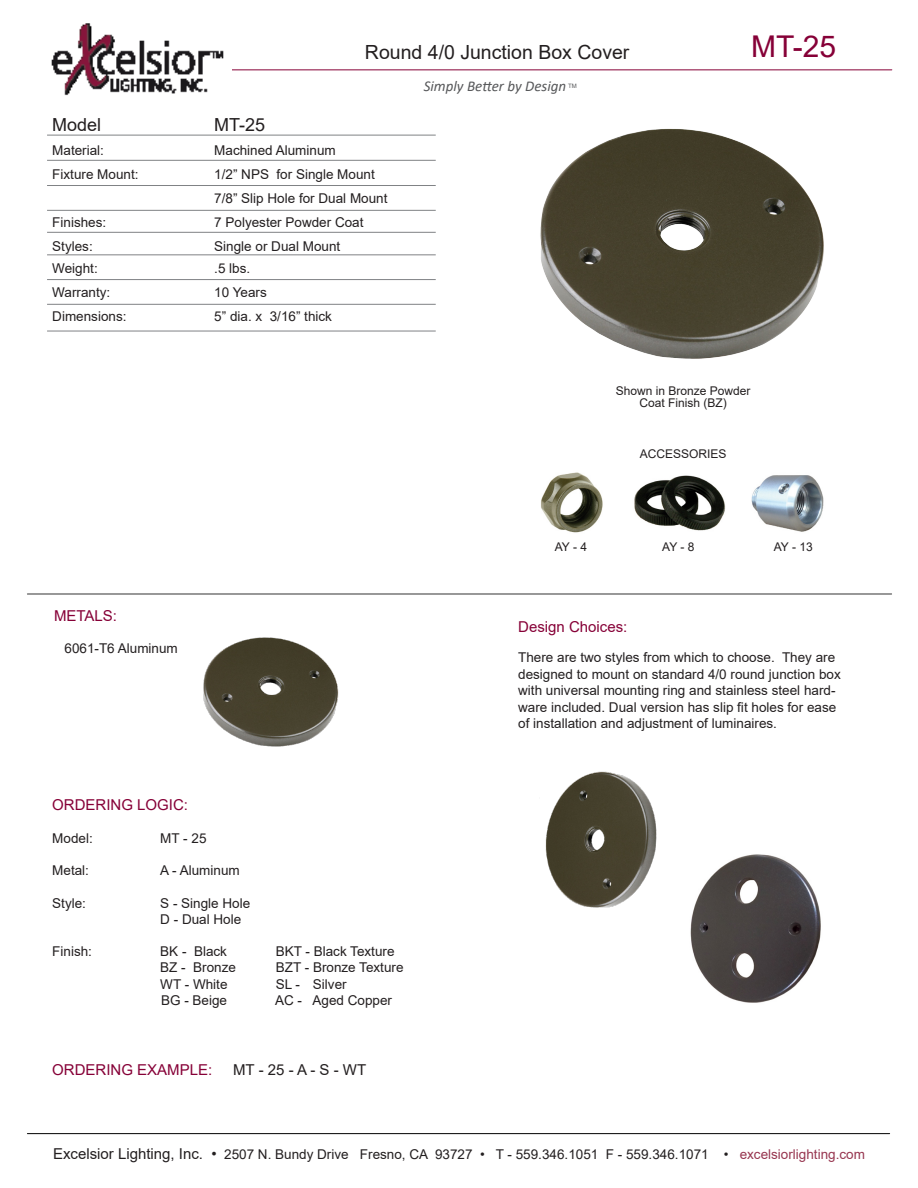
<style>
.page{position:relative;width:918px;height:1188px;background:#fff}
.page>*{position:absolute;margin:0;border:0;box-sizing:border-box;transform-origin:0 0}
.t1{font:30px "Arial";color:#860037}
.t2{font:19.5px "Arial";color:#231f20}
.t3{font:18px "Arial";color:#231f20}
.t4{font:15px "Arial";color:#860037}
.t5{font:italic 15px "Calibri";color:#57585a}
.t6{font:15px "Arial";color:#231f20}
.t7{font:13.5px/16.5px "Arial";color:#231f20}
.t8{font:12px/12px "Arial";color:#231f20;text-align:center}
.t9{font:6px "Arial";color:#57585a}
.s1{font-size:15px}
.s2{color:#973650}
</style>
<div class="page">
<hr style="left:47px;top:135px;width:389px;height:1px;background:#808285">
<hr style="left:47px;top:160px;width:389px;height:1px;background:#808285">
<hr style="left:47px;top:185px;width:389px;height:1px;background:#808285">
<hr style="left:47px;top:210px;width:389px;height:1px;background:#808285">
<hr style="left:47px;top:232px;width:389px;height:1px;background:#808285">
<hr style="left:47px;top:255px;width:389px;height:1px;background:#808285">
<hr style="left:47px;top:279px;width:389px;height:1px;background:#808285">
<hr style="left:47px;top:304px;width:389px;height:1px;background:#808285">
<hr style="left:47px;top:331px;width:389px;height:1px;background:#808285">
<img style="left:540px;top:128px;width:284px;height:231px">
<img style="left:690px;top:854px;width:131px;height:149px">
<img style="left:203px;top:637px;width:136px;height:110px">
<img style="left:545px;top:771px;width:112px;height:137px">
<hr style="left:27px;top:594px;width:865px;height:1px;background:#333">
<hr style="left:27px;top:1133px;width:863px;height:1px;background:#000">
<img style="left:541px;top:472px;width:62px;height:61px">
<img style="left:634px;top:475px;width:92px;height:56px">
<img style="left:751px;top:475px;width:73px;height:57px">
<hr style="left:223px;top:69px;width:669px;height:1px;background:#860037">
<img style="left:51px;top:23px;width:180px;height:73px">
<p class="t2" style="left:365px;top:38px;width:266px">Round 4/0 Junction Box Cover</p>
<p class="t1" style="left:751px;top:25px;width:87px">MT-25</p>
<p class="t3" style="left:52px;top:112px;width:51px">Model</p>
<p class="t3" style="left:214px;top:112px;width:53px">MT-25</p>
<p class="t7" style="left:52px;top:142px;width:53px">Material:</p>
<p class="t7" style="left:214px;top:142px;width:123px">Machined Aluminum</p>
<p class="t7" style="left:52px;top:166px;width:88px">Fixture Mount:</p>
<p class="t7" style="left:214px;top:166px;width:162px">1/2” NPS for Single Mount</p>
<p class="t7" style="left:214px;top:190px;width:175px">7/8” Slip Hole for Dual Mount</p>
<p class="t7" style="left:52px;top:214px;width:56px">Finishes:</p>
<p class="t7" style="left:214px;top:214px;width:151px">7 Polyester Powder Coat</p>
<p class="t7" style="left:52px;top:238px;width:42px">Styles:</p>
<p class="t7" style="left:214px;top:238px;width:128px">Single or Dual Mount</p>
<p class="t7" style="left:52px;top:260px;width:47px">Weight:</p>
<p class="t7" style="left:214px;top:260px;width:38px">.5 lbs.</p>
<p class="t7" style="left:52px;top:284px;width:60px">Warranty:</p>
<p class="t7" style="left:214px;top:284px;width:54px">10 Years</p>
<p class="t7" style="left:52px;top:308px;width:76px">Dimensions:</p>
<p class="t7" style="left:214px;top:308px;width:119px">5” dia. x 3/16” thick</p>
<p class="t5" style="left:424px;top:76px;width:144px">Simply Better by Design</p>
<p class="t9" style="left:568px;top:82px;width:10px">TM</p>
<p class="t8" style="left:616px;top:384px;width:136px">Shown in Bronze Powder<br>Coat Finish (BZ)</p>
<p class="t8" style="left:640px;top:448px;width:88px">ACCESSORIES</p>
<p class="t4" style="left:54px;top:605px;width:65px">METALS:</p>
<p class="t7" style="left:65px;top:640px;width:115px">6061-T6 Aluminum</p>
<p class="t4" style="left:52px;top:795px;width:137px">ORDERING LOGIC:</p>
<p class="t7" style="left:52px;top:830px;width:42px">Model:</p>
<p class="t7" style="left:160px;top:830px;width:48px">MT - 25</p>
<p class="t7" style="left:52px;top:862px;width:38px">Metal:</p>
<p class="t7" style="left:160px;top:862px;width:81px">A - Aluminum</p>
<p class="t7" style="left:52px;top:895px;width:35px">Style:</p>
<p class="t7" style="left:160px;top:895px;width:92px">S - Single Hole</p>
<p class="t7" style="left:160px;top:911px;width:83px">D - Dual Hole</p>
<p class="t7" style="left:52px;top:943px;width:41px">Finish:</p>
<p class="t7" style="left:160px;top:943px;width:68px">BK - Black</p>
<p class="t7" style="left:276px;top:943px;width:120px">BKT - Black Texture</p>
<p class="t7" style="left:160px;top:959px;width:77px">BZ - Bronze</p>
<p class="t7" style="left:276px;top:959px;width:129px">BZT - Bronze Texture</p>
<p class="t7" style="left:160px;top:976px;width:69px">WT - White</p>
<p class="t7" style="left:276px;top:976px;width:72px">SL - Silver</p>
<p class="t7" style="left:161px;top:992px;width:68px">BG - Beige</p>
<p class="t7" style="left:275px;top:992px;width:119px">AC - Aged Copper</p>
<p class="t4" style="left:52px;top:1059px;width:162px">ORDERING EXAMPLE:</p>
<p class="t6" style="left:233px;top:1059px;width:135px">MT-25-A-S-WT</p>
<p class="t8" style="left:555px;top:541px;width:34px">AY-4</p>
<p class="t8" style="left:662px;top:541px;width:34px">AY-8</p>
<p class="t8" style="left:774px;top:541px;width:40px">AY - 13</p>
<p class="t4" style="left:518px;top:616px;width:111px">Design Choices:</p>
<p class="t7" style="left:518px;top:649px;width:324px">There are two styles from which to choose. They are designed to mount on standard 4/0 round junction box with universal mounting ring and stainless steel hard&shy;ware included. Dual version has slip fit holes for ease of installation and adjustment of luminaires.</p>
<p class="t7" style="left:53px;top:1146px;width:813px"><span class="s1">Excelsior Lighting, Inc. •</span> 2507 N. Bundy Drive Fresno, CA 93727 • T - 559.346.1051 F - 559.346.1071 • <span class="s2">excelsiorlighting.com</span></p>
</div>
